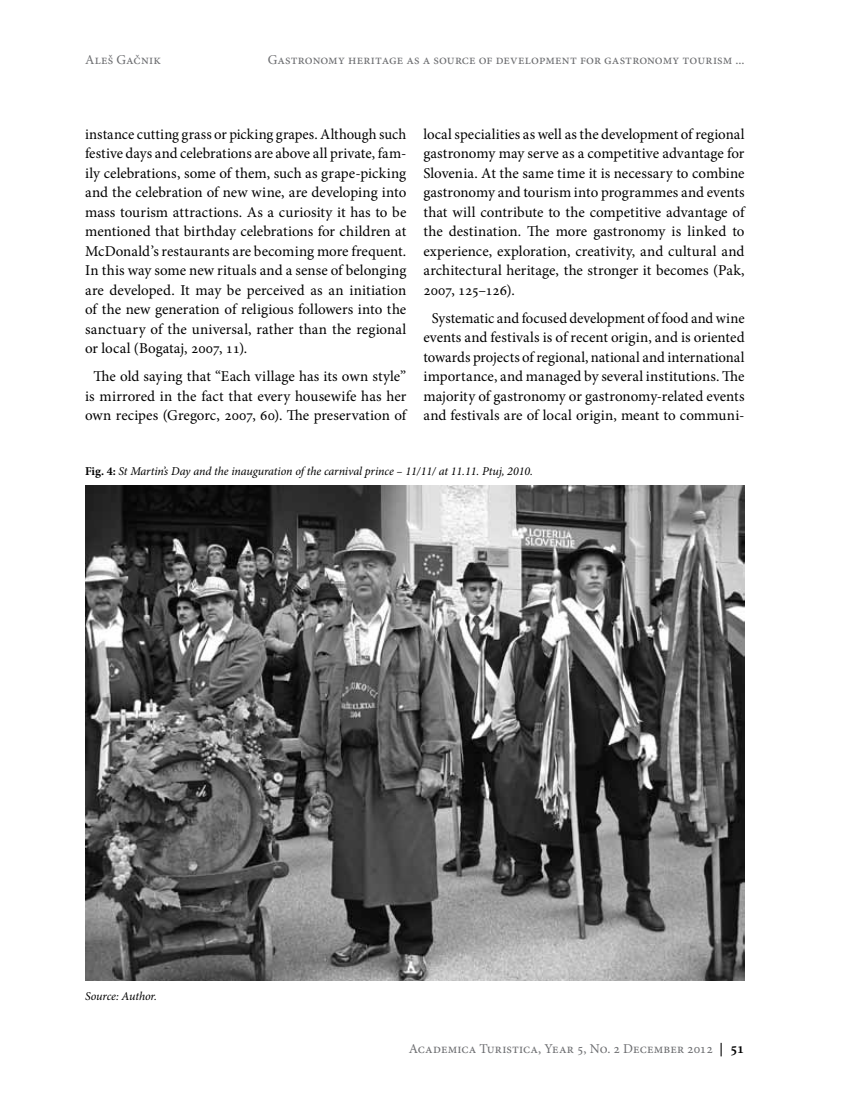
<style>
.page{position:relative;width:851px;height:1106px;background:#fff}
.page>*{position:absolute;margin:0;border:0;box-sizing:border-box;transform-origin:0 0}
.t1{font:15px/19.5px "Minion Pro";color:#000;text-align:justify}
.t2{font:13.5px "Minion Pro";letter-spacing:.01em;color:#6d6e71}
.t3{font:italic 12px "Minion Pro";letter-spacing:-.01em;color:#000}
.s1{font-weight:700;font-style:normal}
.s2{font-weight:600;color:#000}
.s3{font-weight:600;font-size:15px;color:#000}
</style>
<div class="page">
<img style="left:85px;top:486px;width:659px;height:494px">
<p class="t2" style="left:85px;top:50px;width:77px">Aleš Gačnik</p>
<p class="t2" style="left:268px;top:50px;width:478px">Gastronomy heritage as a source of development for gastronomy tourism ...</p>
<p class="t1" style="left:85px;top:124px;width:323px">instance cutting grass or picking grapes. Although such festive days and celebrations are above all private, fam&shy;ily celebrations, some of them, such as grape-picking and the celebration of new wine, are developing into mass tourism attractions. As a curiosity it has to be mentioned that birthday celebrations for children at McDonald’s restaurants are becoming more frequent.<br>In this way some new rituals and a sense of belonging are developed. It may be perceived as an initiation of the new generation of religious followers into the sanctuary of the universal, rather than the regional or local (Bogataj, 2007, 11).</p>
<p class="t1" style="left:85px;top:367px;width:324px;text-align:center">The old saying that “Each village has its own style” is mirrored in the fact that every housewife has her own recipes (Gregorc, 2007, 60). The preservation of</p>
<p class="t1" style="left:423px;top:124px;width:324px">local specialities as well as the development of regional gastronomy may serve as a competitive advantage for Slovenia. At the same time it is necessary to combine gastronomy and tourism into programmes and events that will contribute to the competitive advantage of the destination. The more gastronomy is linked to experience, exploration, creativity, and cultural and architectural heritage, the stronger it becomes (Pak, 2007, 125–126).</p>
<p class="t1" style="left:423px;top:308px;width:323px;text-align:center">Systematic and focused development of food and wine events and festivals is of recent origin, and is oriented towards projects of regional, national and international importance, and managed by several institutions. The majority of gastronomy or gastronomy-related events and festivals are of local origin, meant to communi-</p>
<p class="t3" style="left:85px;top:463px;width:449px"><span class="s1">Fig. 4:</span> St Martin’s Day and the inauguration of the carnival prince – 11/11/ at 11.11. Ptuj, 2010.</p>
<p class="t3" style="left:85px;top:987px;width:73px">Source: Author.</p>
<p class="t2" style="left:409px;top:1039px;width:337px">Academica Turistica, Year 5, No. 2 December 2012 <span class="s2">|</span> <span class="s3">51</span></p>
</div>
